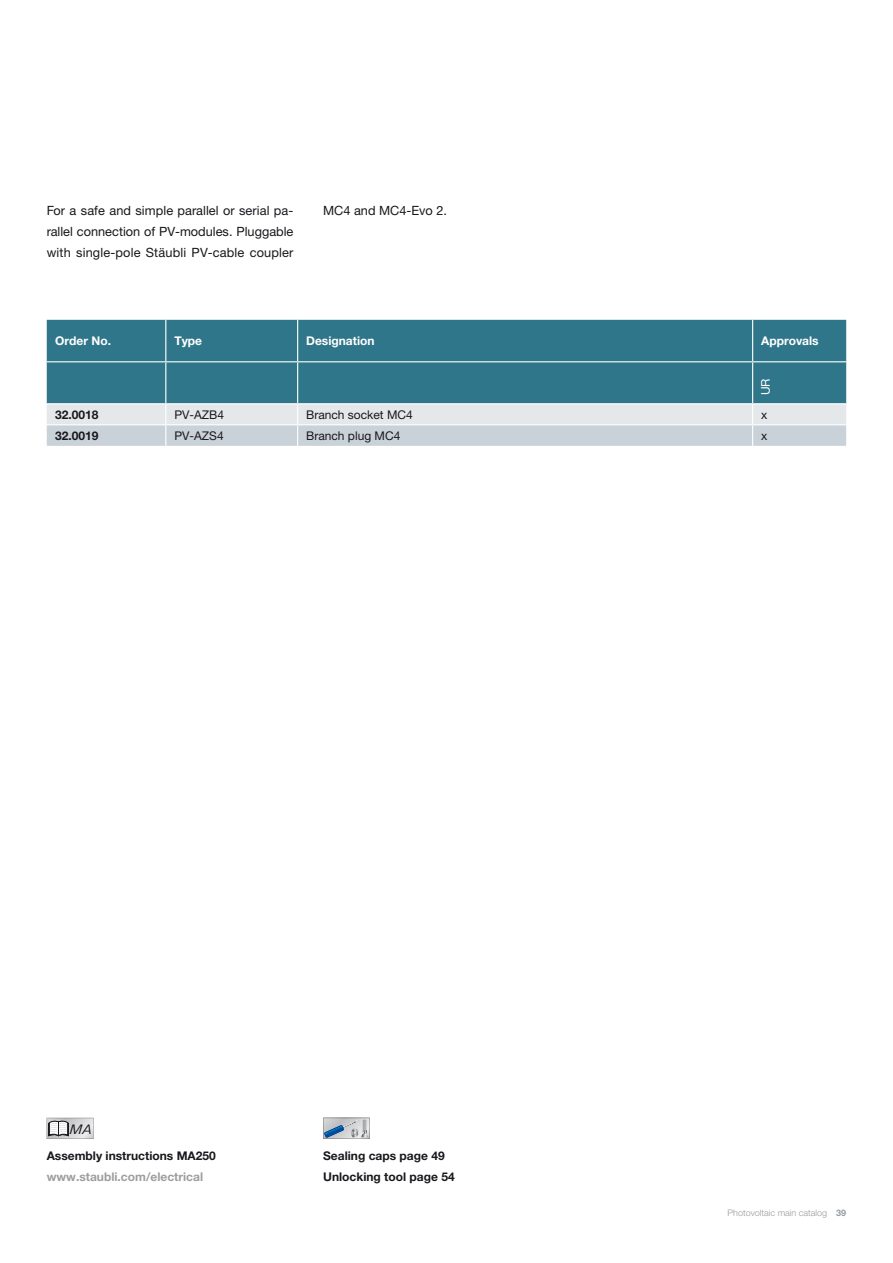
<style>
.page{position:relative;width:893px;height:1263px;background:#fff}
.page>*{position:absolute;margin:0;border:0;box-sizing:border-box;transform-origin:0 0}
.t1{font:italic 13.2px "Linotype Univers 431";color:#1a171c}
.RunningText_Inside_D{font:12.75px/21px "Helvetica Neue LTW1 G";letter-spacing:.01em;color:#1a171c;text-align:justify}
.Assembly_instruction{font:700 12px "Helvetica Neue LTW1 G";color:#1a171c}
.Table_Body_neutral{font:12px "Helvetica Neue LTW1 G";color:#1a171c}
.Table_Header_blue_ne{font:700 12px "Helvetica Neue LTW1 G";color:#fff}
.Assembly_instruction-2{font:700 12px "Helvetica Neue LTW1 G";color:#9c9e9f}
.Order-No_neutral{font:700 12px "Helvetica Neue LTW1 G";color:#1a171c}
.Table_Header_blue_ne-2{font:12px "Helvetica Neue LTW1 G";color:#fff}
.t2{font:300 9px "Helvetica Neue LTW1 G";color:#969b9f}
.s1{font-weight:700}
</style>
<div class="page">
<div style="left:47px;top:320px;width:799px;height:83px;background:#30768a"></div>
<hr style="left:165px;top:320px;width:1px;height:41px;background:#fff">
<hr style="left:297px;top:320px;width:1px;height:41px;background:#fff">
<hr style="left:752px;top:320px;width:1px;height:41px;background:#fff">
<hr style="left:47px;top:361px;width:119px;height:1px;background:#fff">
<hr style="left:166px;top:361px;width:132px;height:1px;background:#fff">
<hr style="left:165px;top:362px;width:1px;height:41px;background:#fff">
<hr style="left:298px;top:361px;width:455px;height:1px;background:#fff">
<hr style="left:297px;top:362px;width:1px;height:41px;background:#fff">
<hr style="left:753px;top:361px;width:93px;height:1px;background:#fff">
<hr style="left:752px;top:362px;width:1px;height:41px;background:#fff">
<svg style="left:47px;top:404px;width:799px;height:42px;background:#d8dee3"></svg>
<svg style="left:47px;top:1118px;width:47px;height:21px"></svg>
<svg style="left:323px;top:1118px;width:47px;height:21px"></svg>
<p class="RunningText_Inside_D" style="left:47px;top:200px;width:248px">For a safe and simple parallel or serial pa&shy;rallel connection of PV-modules. Pluggable with single-pole Stäubli PV-cable coupler</p>
<p class="RunningText_Inside_D" style="left:323px;top:200px;width:125px">MC4 and MC4-Evo 2.</p>
<p class="Table_Header_blue_ne" style="left:55px;top:333px;width:57px">Order No.</p>
<p class="Table_Header_blue_ne" style="left:174px;top:333px;width:29px">Type</p>
<p class="Table_Header_blue_ne" style="left:306px;top:333px;width:70px">Designation</p>
<p class="Table_Header_blue_ne" style="left:761px;top:333px;width:59px">Approvals</p>
<p class="Table_Header_blue_ne-2" style="left:758px;top:395px;width:18px;rotate:-90deg">UR</p>
<p class="Order-No_neutral" style="left:55px;top:407px;width:45px">32.0018</p>
<p class="Table_Body_neutral" style="left:174px;top:407px;width:51px">PV-AZB4</p>
<p class="Table_Body_neutral" style="left:306px;top:407px;width:108px">Branch socket MC4</p>
<p class="Table_Body_neutral" style="left:761px;top:407px;width:8px">x</p>
<p class="Order-No_neutral" style="left:55px;top:428px;width:45px">32.0019</p>
<p class="Table_Body_neutral" style="left:174px;top:428px;width:51px">PV-AZS4</p>
<p class="Table_Body_neutral" style="left:306px;top:428px;width:96px">Branch plug MC4</p>
<p class="Table_Body_neutral" style="left:761px;top:428px;width:8px">x</p>
<p class="t1" style="left:70px;top:1122px;width:24px">MA</p>
<p class="Assembly_instruction" style="left:47px;top:1148px;width:171px">Assembly instructions MA250</p>
<p class="Assembly_instruction-2" style="left:47px;top:1169px;width:158px">www.staubli.com/electrical</p>
<p class="Assembly_instruction" style="left:323px;top:1148px;width:123px">Sealing caps page 49</p>
<p class="Assembly_instruction" style="left:323px;top:1169px;width:133px">Unlocking tool page 54</p>
<p class="t2" style="left:728px;top:1207px;width:120px">Photovoltaic main catalog <span class="s1">39</span></p>
</div>
